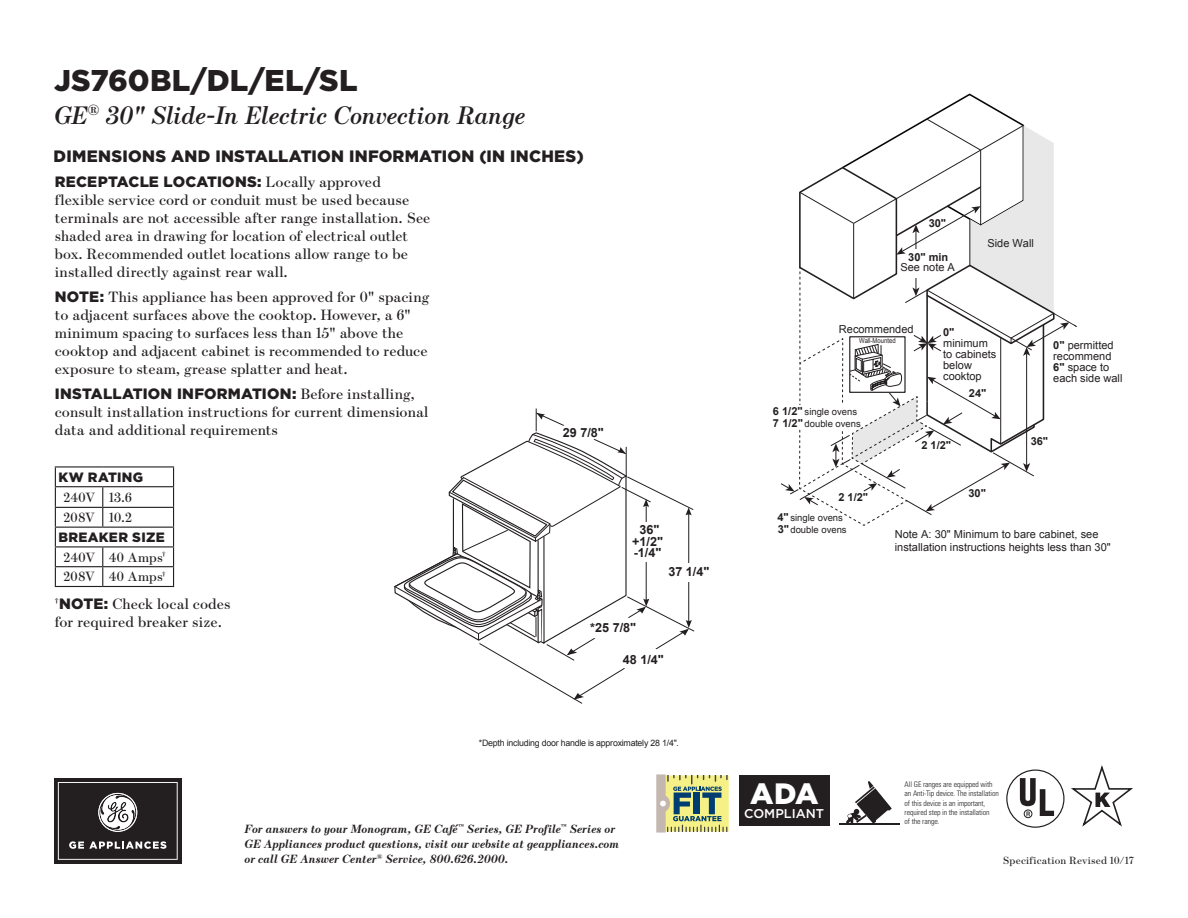
<style>
.page{position:relative;width:1188px;height:918px;background:#fff}
.page>*{position:absolute;margin:0;border:0;box-sizing:border-box;transform-origin:0 0}
.t1{font:900 30px "Gotham";letter-spacing:.01em;color:#231f20}
.t2{font:900 29.4px "Gotham";color:#fff}
.t3{font:italic 600 25.5px "Escrow";letter-spacing:-.005em;color:#231f20}
.t4{font:900 16.5px "Gotham";letter-spacing:.01em;color:#231f20}
.body_copy{font:15px/18px "Escrow";letter-spacing:.005em;color:#231f20}
.chart_copy{font:13.5px "Escrow";color:#231f20}
.chart_bold{font:900 13.5px "Gotham";letter-spacing:.025em;color:#231f20}
.t5{font:500 12.75px "Gotham";color:#fff}
.t6{font:700 12.6px/12.3px "Arial";color:#231f20;text-align:center}
.t7{font:italic 700 12px/15px "Escrow";letter-spacing:.01em;color:#231f20}
.t8{font:10.95px/10.9px "Arial";color:#231f20}
.t9{font:700 10.95px "Arial";color:#231f20}
.t10{font:10.5px "Escrow";letter-spacing:.02em;color:#231f20}
.t11{font:9.45px/11.7px "Arial";color:#231f20}
.t12{font:8.85px "Arial";letter-spacing:-.025em;color:#231f20}
.t13{font:300 condensed 7.8px/9px "Univers LT Std";letter-spacing:-.015em;color:#231f20}
.t14{font:6.9px "Arial";color:#231f20;scale:.87 1}
.s1{font-family:"Gotham";font-weight:900}
.s2{font-weight:700}
.s3{font-weight:700;font-size:10.95px}
</style>
<div class="page">
<div style="left:54px;top:778px;width:128px;height:86px;background:#231f20"></div>
<svg style="left:58px;top:782px;width:120px;height:78px"></svg>
<svg style="left:1020px;top:778px;width:34px;height:38px"></svg>
<div style="left:1024px;top:810px;width:8px;height:8px;border:1px solid #231f20;border-radius:50%"></div>
<div style="left:1006px;top:770px;width:59px;height:58px;border:1px solid #231f20;border-radius:50%"></div>
<svg style="left:846px;top:781px;width:46px;height:42px"></svg>
<hr style="left:839px;top:823px;width:61px;height:1px;background:#231f20">
<hr style="left:55px;top:466px;width:48px;height:2px;background:#231f20">
<hr style="left:103px;top:466px;width:71px;height:2px;background:#231f20">
<hr style="left:55px;top:486px;width:48px;height:1px;background:#231f20">
<hr style="left:103px;top:486px;width:71px;height:1px;background:#231f20">
<hr style="left:55px;top:507px;width:48px;height:1px;background:#231f20">
<hr style="left:103px;top:507px;width:71px;height:1px;background:#231f20">
<svg style="left:102px;top:487px;width:1px;height:40px"></svg>
<hr style="left:55px;top:527px;width:48px;height:1px;background:#231f20">
<hr style="left:103px;top:527px;width:71px;height:1px;background:#231f20">
<hr style="left:55px;top:546px;width:48px;height:1px;background:#231f20">
<hr style="left:103px;top:546px;width:71px;height:1px;background:#231f20">
<hr style="left:55px;top:566px;width:48px;height:1px;background:#231f20">
<svg style="left:55px;top:468px;width:1px;height:118px"></svg>
<hr style="left:103px;top:566px;width:71px;height:1px;background:#231f20">
<svg style="left:102px;top:547px;width:1px;height:39px"></svg>
<svg style="left:173px;top:468px;width:1px;height:118px"></svg>
<hr style="left:55px;top:586px;width:48px;height:1px;background:#231f20">
<hr style="left:103px;top:586px;width:71px;height:1px;background:#231f20">
<svg style="left:1071px;top:765px;width:62px;height:62px"></svg>
<svg style="left:656px;top:774px;width:73px;height:59px"></svg>
<div style="left:739px;top:776px;width:91px;height:50px;background:#231f20"></div>
<svg style="left:781px;top:93px;width:296px;height:433px"></svg>
<div style="left:911px;top:249px;width:11px;height:29px;background:#fff"></div>
<div style="left:788px;top:405px;width:68px;height:23px;background:#fff"></div>
<svg style="left:394px;top:409px;width:301px;height:295px"></svg>
<div style="left:677px;top:563px;width:26px;height:19px;background:#fff"></div>
<div style="left:641px;top:522px;width:14px;height:40px;background:#fff"></div>
<h1 class="t1" style="left:54px;top:60px;width:305px">JS760BL/DL/EL/SL</h1>
<h3 class="t3" style="left:54px;top:99px;width:473px">GE<sup>®</sup> 30" Slide-In Electric Convection Range</h3>
<p class="t4" style="left:54px;top:145px;width:532px">DIMENSIONS AND INSTALLATION INFORMATION (IN INCHES)</p>
<p class="body_copy" style="left:55px;top:173px;width:377px"><span class="s1">RECEPTACLE LOCATIONS:</span> Locally approved flexible service cord or conduit must be used because terminals are not accessible after range installation. See shaded area in drawing for location of electrical outlet box. Recommended outlet locations allow range to be installed directly against rear wall.</p>
<p class="body_copy" style="left:55px;top:288px;width:376px"><span class="s1">NOTE:</span> This appliance has been approved for 0" spacing to adjacent surfaces above the cooktop. However, a 6" minimum spacing to surfaces less than 15" above the cooktop and adjacent cabinet is recommended to reduce exposure to steam, grease splatter and heat.</p>
<p class="body_copy" style="left:55px;top:384px;width:375px"><span class="s1">INSTALLATION INFORMATION:</span> Before installing, consult installation instructions for current dimensional data and additional requirements</p>
<p class="t9" style="left:192px;top:212px;width:19px">30"</p>
<p class="t8" style="left:250px;top:234px;width:48px">Side Wall</p>
<p class="t9" style="left:171px;top:246px;width:42px">30" min</p>
<p class="t8" style="left:206px;top:322px;width:55px"><span class="s2">0" </span>minimum to cabinets</p>
<p class="t8" style="left:232px;top:363px;width:19px;line-height:17.2px;text-indent:-26px">cooktop<br><span class="s2">24"</span></p>
<p class="t14" style="left:122px;top:332px;width:44px">Wall-Mounted</p>
<p class="t8" style="left:316px;top:336px;width:62px"><span class="s2">0"</span> permitted recommend</p>
<p class="t11" style="left:67px;top:402px;width:54px">single ovens</p>
<p class="chart_bold" style="left:58px;top:468px;width:86px">KW RATING</p>
<p class="chart_copy" style="left:63px;top:489px;width:33px">240V</p>
<p class="chart_copy" style="left:109px;top:489px;width:25px">13.6</p>
<p class="chart_copy" style="left:63px;top:509px;width:33px">208V</p>
<p class="chart_copy" style="left:109px;top:509px;width:25px">10.2</p>
<p class="chart_bold" style="left:58px;top:528px;width:108px">BREAKER SIZE</p>
<p class="chart_copy" style="left:63px;top:549px;width:33px">240V</p>
<p class="chart_copy" style="left:109px;top:549px;width:58px">40 Amps<sup>†</sup></p>
<p class="chart_copy" style="left:63px;top:569px;width:33px">208V</p>
<p class="chart_copy" style="left:109px;top:569px;width:58px">40 Amps<sup>†</sup></p>
<p class="body_copy" style="left:55px;top:595px;width:177px"><sup>†</sup><span class="s1">NOTE:</span> Check local codes for required breaker size.</p>
<p class="t9" style="left:101px;top:486px;width:31px">2 1/2"</p>
<p class="t11" style="left:40px;top:508px;width:67px"><span class="s3">4"</span> single ovens</p>
<p class="t6" style="left:563px;top:427px;width:43px">29 7/8"</p>
<p class="t6" style="left:632px;top:524px;width:32px">36" +1/2"</p>
<p class="t6" style="left:634px;top:547px;width:29px">-1/4"</p>
<p class="t6" style="left:668px;top:566px;width:43px">37 1/4"</p>
<p class="t6" style="left:590px;top:622px;width:47px">*25 7/8"</p>
<p class="t6" style="left:623px;top:653px;width:43px">48 1/4"</p>
<p class="t12" style="left:479px;top:737px;width:202px">*Depth including door handle is approximately 28 1/4".</p>
<p class="t7" style="left:244px;top:821px;width:376px">For answers to your Monogram, GE Café<sup>™</sup> Series, GE Profile<sup>™</sup> Series or<br>GE Appliances product questions, visit our website at geappliances.com or call GE Answer Center<sup>®</sup> Service, 800.626.2000.</p>
<p class="t9" style="left:929px;top:216px;width:19px">30"</p>
<p class="t8" style="left:900px;top:253px;width:56px;line-height:9.9px;text-align:center"><span class="s2">30" min<br></span>See note A</p>
<p class="t8" style="left:987px;top:238px;width:48px">Side Wall</p>
<p class="t8" style="left:839px;top:323px;width:76px">Recommended</p>
<p class="t14" style="left:859px;top:336px;width:44px">Wall-Mounted</p>
<p class="t9" style="left:773px;top:403px;width:32px">6 1/2"</p>
<p class="t11" style="left:805px;top:406px;width:58px">single ovens double ovens</p>
<p class="t9" style="left:773px;top:416px;width:32px">7 1/2"</p>
<p class="t8" style="left:943px;top:326px;width:55px"><span class="s2">0" </span>minimum to cabinets below cooktop</p>
<p class="t9" style="left:969px;top:386px;width:19px">24"</p>
<p class="t8" style="left:1053px;top:340px;width:71px"><span class="s2">0"</span> permitted recommend<br><span class="s2">6"</span> space to each side wall</p>
<p class="t9" style="left:838px;top:490px;width:31px">2 1/2"</p>
<p class="t11" style="left:790px;top:512px;width:58px;text-indent:-13px"><span class="s3">4"</span> single ovens double ovens</p>
<p class="t9" style="left:778px;top:522px;width:13px">3"</p>
<p class="t9" style="left:921px;top:438px;width:31px">2 1/2"</p>
<p class="t9" style="left:968px;top:486px;width:19px">30"</p>
<p class="t9" style="left:1031px;top:434px;width:19px">36"</p>
<p class="t8" style="left:895px;top:528px;width:217px;line-height:13.2px">Note A: 30" Minimum to bare cabinet, see installation instructions heights less than 30"</p>
<p class="t2" style="left:750px;top:774px;width:70px">ADA</p>
<p class="t5" style="left:744px;top:805px;width:81px">COMPLIANT</p>
<p class="t13" style="left:905px;top:780px;width:96px">All GE ranges are equipped with an Anti-Tip device. The installation of this device is an important, required step in the installation<br>of the range.</p>
<p class="t10" style="left:1003px;top:854px;width:133px">Specification Revised 10/17</p>
</div>
